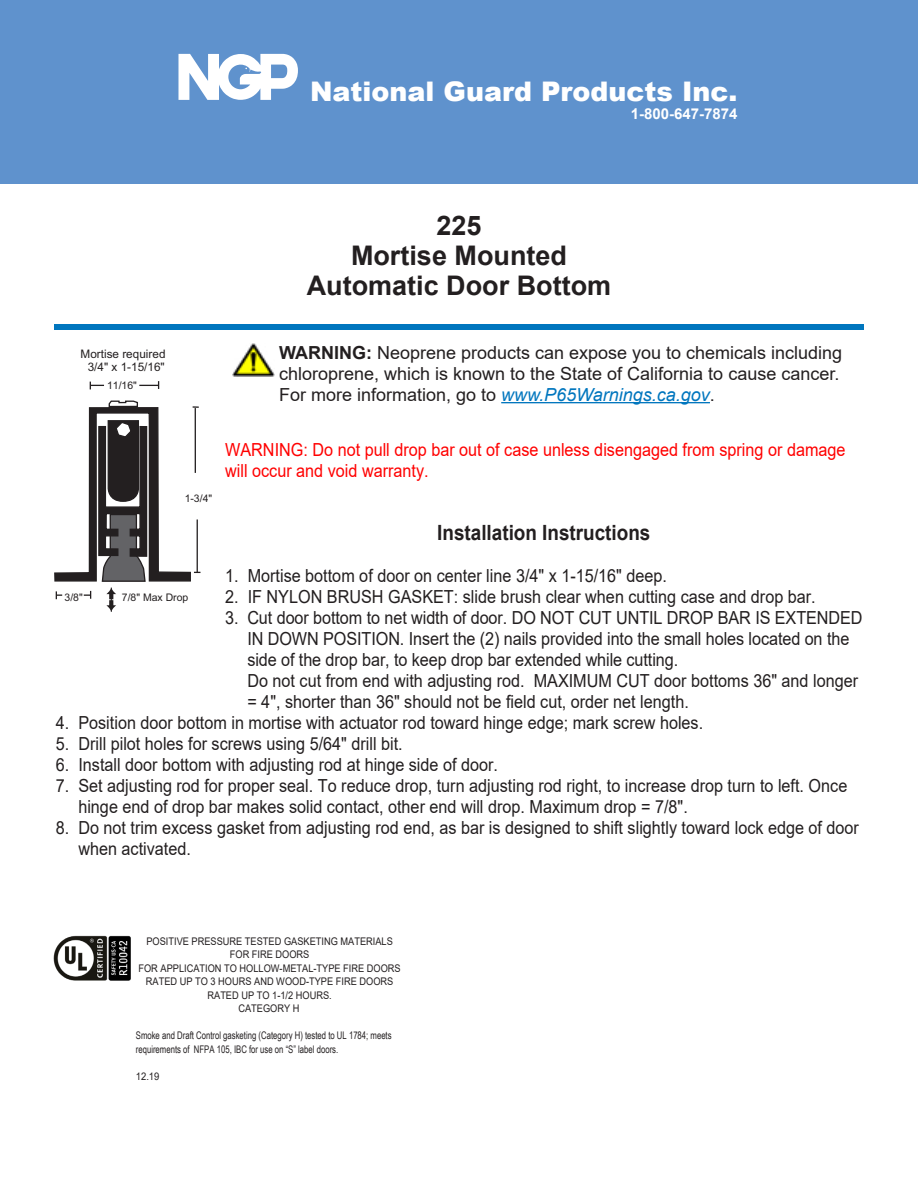
<style>
.page{position:relative;width:918px;height:1188px;background:#fff}
.page>*{position:absolute;margin:0;border:0;box-sizing:border-box;transform-origin:0 0}
.HEADLINE{font:700 27px "Arial";color:#231f20}
.t1{font:900 27px "Arial";color:#fff}
.SUBHEAD{font:700 21px "Arial";color:#231f20;scale:.9 1}
.BODY_COPY{font:18px/21px "Arial";color:#231f20;scale:.9 1}
.BODY_COPY-2{font:18px/21px "Arial";color:#231f20}
.BODY_COPY-3{font:18px/21px "Arial";color:#f00;scale:.9 1}
.t2{font:700 15px "Arial";color:#fff}
.t3{font:11.7px/13px "Arial";color:#231f20;text-align:center}
.t4{font:10.5px "Arial";color:#231f20;scale:.88 1}
.t5{font:10.5px/13.5px "Arial Narrow";color:#231f20;scale:.9 1}
.t6{font:10.5px "Arial";color:#231f20}
.t7{font:10.5px "Arial";color:#231f20;scale:.9 1}
.s1{font-weight:700}
.s2{font-style:italic;color:#0076be}
</style>
<div class="page">
<div style="left:0;top:0;width:918px;height:184px;background:#5f92cd"></div>
<svg style="left:178px;top:54px;width:120px;height:46px"></svg>
<div style="left:54px;top:324px;width:810px;height:6px;background:#0076be"></div>
<img style="left:53px;top:935px;width:78px;height:46px">
<img style="left:233px;top:344px;width:42px;height:33px">
<hr style="left:501px;top:402px;width:209px;height:1px;background:#0076be">
<svg style="left:90px;top:382px;width:14px;height:7px"></svg>
<svg style="left:139px;top:381px;width:20px;height:8px"></svg>
<svg style="left:54px;top:400px;width:146px;height:212px"></svg>
<p class="t1" style="left:310px;top:72px;width:429px">National Guard Products Inc.</p>
<p class="t2" style="left:631px;top:103px;width:108px">1-800-647-7874</p>
<p class="t3" style="left:81px;top:347px;width:86px">Mortise required<br>3/4" x 1-15/16"</p>
<p class="t6" style="left:107px;top:378px;width:31px">11/16"</p>
<p class="HEADLINE" style="left:436px;top:206px;width:47px">225</p>
<p class="HEADLINE" style="left:351px;top:236px;width:218px">Mortise Mounted</p>
<p class="HEADLINE" style="left:307px;top:266px;width:306px">Automatic Door Bottom</p>
<p class="BODY_COPY-2" style="left:279px;top:342px;width:565px"><span class="s1">WARNING:</span> Neoprene products can expose you to chemicals including chloroprene, which is known to the State of California to cause cancer.<br>For more information, go to <span class="s2">www.P65Warnings.ca.gov</span>.</p>
<p class="t6" style="left:185px;top:491px;width:29px">1-3/4"</p>
<p class="BODY_COPY-3" style="left:225px;top:439px;width:691px">WARNING: Do not pull drop bar out of case unless disengaged from spring or damage will occur and void warranty.</p>
<p class="SUBHEAD" style="left:437px;top:518px;width:238px">Installation Instructions</p>
<p class="BODY_COPY" style="left:225px;top:565px;width:493px">1. Mortise bottom of door on center line 3/4" x 1-15/16" deep.</p>
<p class="BODY_COPY" style="left:225px;top:586px;width:658px">2. IF NYLON BRUSH GASKET: slide brush clear when cutting case and drop bar.</p>
<p class="BODY_COPY" style="left:247px;top:607px;width:685px;text-indent:-22px">3. Cut door bottom to net width of door. DO NOT CUT UNTIL DROP BAR IS EXTENDED IN DOWN POSITION. Insert the (2) nails provided into the small holes located on the side of the drop bar, to keep drop bar extended while cutting.<br>Do not cut from end with adjusting rod. MAXIMUM CUT door bottoms 36" and longer = 4", shorter than 36" should not be field cut, order net length.</p>
<p class="BODY_COPY" style="left:56px;top:712px;width:721px">4. Position door bottom in mortise with actuator rod toward hinge edge; mark screw holes.</p>
<p class="BODY_COPY" style="left:56px;top:733px;width:387px">5. Drill pilot holes for screws using 5/64" drill bit.</p>
<p class="BODY_COPY" style="left:56px;top:754px;width:493px">6. Install door bottom with adjusting rod at hinge side of door.</p>
<p class="BODY_COPY" style="left:78px;top:775px;width:856px;text-indent:-23px">7. Set adjusting rod for proper seal. To reduce drop, turn adjusting rod right, to increase drop turn to left. Once hinge end of drop bar makes solid contact, other end will drop. Maximum drop = 7/8".</p>
<p class="BODY_COPY" style="left:78px;top:817px;width:869px;text-indent:-23px">8. Do not trim excess gasket from adjusting rod end, as bar is designed to shift slightly toward lock edge of door when activated.</p>
<p class="t6" style="left:122px;top:591px;width:68px">7/8" Max Drop</p>
<p class="t6" style="left:65px;top:591px;width:20px">3/8"</p>
<p class="t4" style="left:146px;top:934px;width:282px">POSITIVE PRESSURE TESTED GASKETING MATERIALS</p>
<p class="t4" style="left:230px;top:947px;width:92px">FOR FIRE DOORS</p>
<p class="t4" style="left:138px;top:961px;width:300px">FOR APPLICATION TO HOLLOW-METAL-TYPE FIRE DOORS</p>
<p class="t4" style="left:146px;top:974px;width:283px">RATED UP TO 3 HOURS AND WOOD-TYPE FIRE DOORS</p>
<p class="t4" style="left:208px;top:988px;width:143px">RATED UP TO 1-1/2 HOURS.</p>
<p class="t4" style="left:238px;top:1001px;width:71px">CATEGORY H</p>
<p class="t5" style="left:136px;top:1028px;width:286px">Smoke and Draft Control gasketing (Category H) tested to UL 1784; meets requirements of NFPA 105, IBC for use on “S” label doors.</p>
<p class="t7" style="left:136px;top:1069px;width:28px">12.19</p>
</div>
